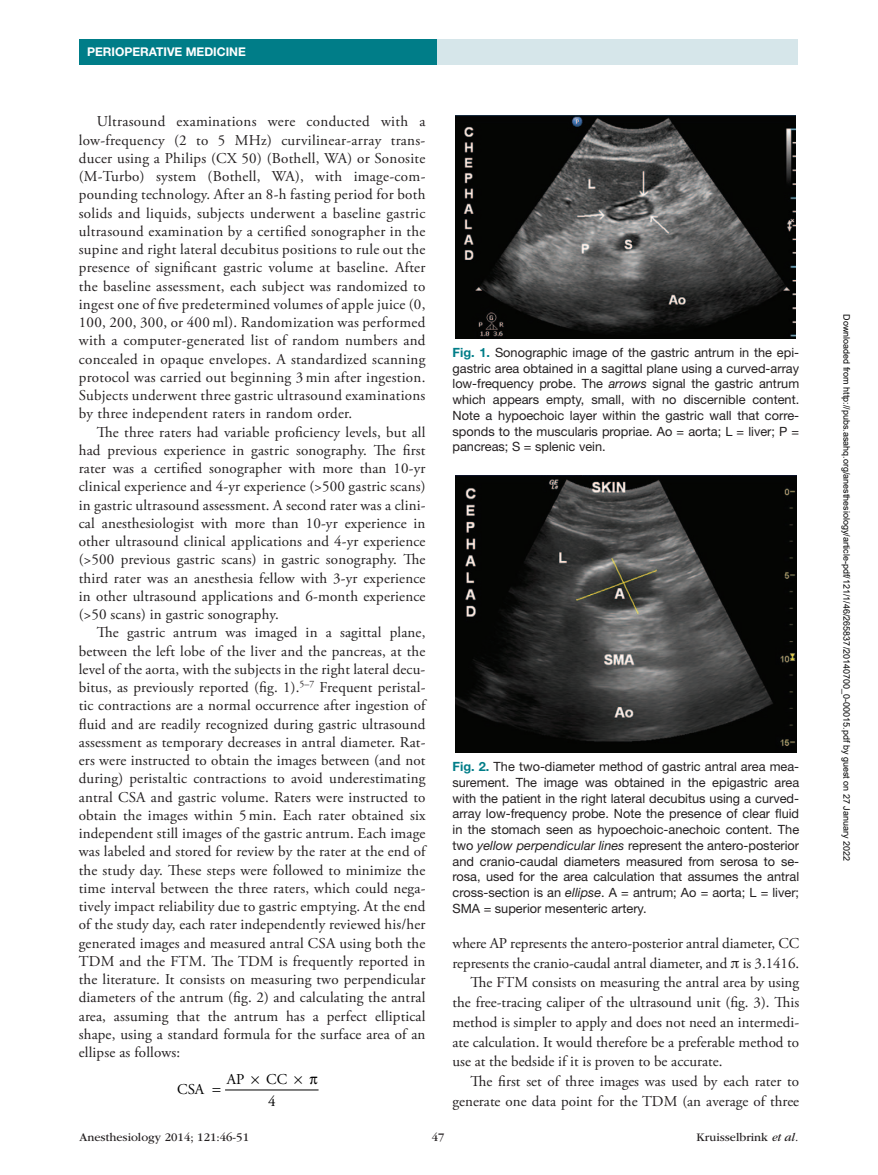
<style>
.page{position:relative;width:878px;height:1175px;background:#fff}
.page>*{position:absolute;margin:0;border:0;box-sizing:border-box;transform-origin:0 0}
.t1{font:15px/18.3px "Adobe Garamond Pro";color:#231f20;text-align:justify}
.t2{font:15px/21.3px "Adobe Garamond Pro";letter-spacing:.005em;color:#000}
.t3{font:12.75px/15.8px "Helvetica Neue LT Std";color:#231f20;text-align:justify}
.t4{font:12px "ITC Garamond Std";color:#231f20}
.t5{font:700 12px "Helvetica Neue LT Std";color:#fff}
.t6{font:9px "Arial";color:#000}
.s1{font-weight:700;color:#007d88}
.s2{font-style:italic}
.s3{font-family:"Gandhari Unicode"}
</style>
<div class="page">
<div style="left:432px;top:39px;width:365px;height:26px;background:#d6e6ea"></div>
<div style="left:79px;top:39px;width:357px;height:25px;background:#007d88"></div>
<hr style="left:225px;top:1089px;width:93px;height:1px;background:#000">
<img style="left:456px;top:116px;width:339px;height:223px">
<img style="left:455px;top:475px;width:341px;height:278px">
<p class="t5" style="left:87px;top:44px;width:160px">PERIOPERATIVE MEDICINE</p>
<p class="t1" style="left:79px;top:113px;width:348px;text-indent:18px">Ultrasound examinations were conducted with a low-frequency (2 to 5 MHz) curvilinear-array trans&shy;ducer using a Philips (CX 50) (Bothell, WA) or Sonosite (M-Turbo) system (Bothell, WA), with image-com&shy;pounding technology. After an 8-h fasting period for both solids and liquids, subjects underwent a baseline gastric ultrasound examination by a certified sonographer in the supine and right lateral decubitus positions to rule out the presence of significant gastric volume at baseline. After the baseline assessment, each subject was randomized to ingest one of five predetermined volumes of apple juice (0, 100, 200, 300, or 400 ml). Randomization was performed with a computer-generated list of random numbers and concealed in opaque envelopes. A standardized scanning protocol was carried out beginning 3 min after ingestion.<br>Subjects underwent three gastric ultrasound examinations by three independent raters in random order.</p>
<p class="t1" style="left:79px;top:423px;width:348px;text-indent:18px">The three raters had variable proficiency levels, but all had previous experience in gastric sonography. The first rater was a certified sonographer with more than 10-yr clinical experience and 4-yr experience (&gt;500 gastric scans) in gastric ultrasound assessment. A second rater was a clini&shy;cal anesthesiologist with more than 10-yr experience in other ultrasound clinical applications and 4-yr experience (&gt;500 previous gastric scans) in gastric sonography. The third rater was an anesthesia fellow with 3-yr experience in other ultrasound applications and 6-month experience (&gt;50 scans) in gastric sonography.</p>
<p class="t1" style="left:79px;top:624px;width:348px;text-indent:18px">The gastric antrum was imaged in a sagittal plane, between the left lobe of the liver and the pancreas, at the level of the aorta, with the subjects in the right lateral decu&shy;bitus, as previously reported (fig. 1).<sup>5–7</sup> Frequent peristal&shy;tic contractions are a normal occurrence after ingestion of fluid and are readily recognized during gastric ultrasound assessment as temporary decreases in antral diameter. Rat&shy;ers were instructed to obtain the images between (and not during) peristaltic contractions to avoid underestimating antral CSA and gastric volume. Raters were instructed to obtain the images within 5min. Each rater obtained six independent still images of the gastric antrum. Each image was labeled and stored for review by the rater at the end of the study day. These steps were followed to minimize the time interval between the three raters, which could nega&shy;tively impact reliability due to gastric emptying. At the end of the study day, each rater independently reviewed his/her generated images and measured antral CSA using both the TDM and the FTM. The TDM is frequently reported in the literature. It consists on measuring two perpendicular diameters of the antrum (fig. 2) and calculating the antral area, assuming that the antrum has a perfect elliptical shape, using a standard formula for the surface area of an ellipse as follows:</p>
<p class="t2" style="left:177px;top:1079px;width:29px">CSA</p>
<p class="t2" style="left:227px;top:1069px;width:19px">AP</p>
<p class="t2" style="left:266px;top:1069px;width:22px">CC<br>4</p>
<p class="t3" style="left:452px;top:344px;width:348px"><span class="s1">Fig. 1.</span> Sonographic image of the gastric antrum in the epi&shy;gastric area obtained in a sagittal plane using a curved-array low-frequency probe. The <span class="s2">arrows</span> signal the gastric antrum which appears empty, small, with no discernible content.<br>Note a hypoechoic layer within the gastric wall that corre&shy;sponds to the muscularis propriae. Ao = aorta; L = liver; P = pancreas; S = splenic vein.</p>
<p class="t3" style="left:452px;top:758px;width:348px"><span class="s1">Fig. 2.</span> The two-diameter method of gastric antral area mea&shy;surement. The image was obtained in the epigastric area with the patient in the right lateral decubitus using a curved&shy;array low-frequency probe. Note the presence of clear fluid in the stomach seen as hypoechoic-anechoic content. The two <span class="s2">yellow perpendicular lines</span> represent the antero-posterior and cranio-caudal diameters measured from serosa to se&shy;rosa, used for the area calculation that assumes the antral cross-section is an <span class="s2">ellipse</span>. A = antrum; Ao = aorta; L = liver; SMA = superior mesenteric artery.</p>
<p class="t1" style="left:452px;top:934px;width:348px">where AP represents the antero-posterior antral diameter, CC</p>
<p class="t1" style="left:452px;top:954px;width:348px">represents the cranio-caudal antral diameter, and <span class="s3">π</span> is 3.1416.</p>
<p class="t1" style="left:470px;top:974px;width:330px">The FTM consists on measuring the antral area by using</p>
<p class="t1" style="left:452px;top:993px;width:348px">the free-tracing caliper of the ultrasound unit (fig. 3). This</p>
<p class="t1" style="left:452px;top:1013px;width:348px">method is simpler to apply and does not need an intermedi-</p>
<p class="t1" style="left:452px;top:1033px;width:348px">ate calculation. It would therefore be a preferable method to</p>
<p class="t1" style="left:452px;top:1053px;width:271px">use at the bedside if it is proven to be accurate.</p>
<p class="t1" style="left:470px;top:1072px;width:330px">The first set of three images was used by each rater to</p>
<p class="t1" style="left:452px;top:1092px;width:348px">generate one data point for the TDM (an average of three</p>
<p class="t4" style="left:80px;top:1130px;width:171px">Anesthesiology 2014; 121:46-51</p>
<p class="t4" style="left:432px;top:1130px;width:14px">47</p>
<p class="t4" style="left:696px;top:1130px;width:103px">Kruisselbrink <span class="s2">et al.</span></p>
<p class="t6" style="left:850px;top:314px;width:548px;rotate:90deg">Downloaded from http://pubs.asahq.org/anesthesiology/article-pdf/121/1/46/265837/20140700_0-00015.pdf by guest on 27 January 2022</p>
</div>
